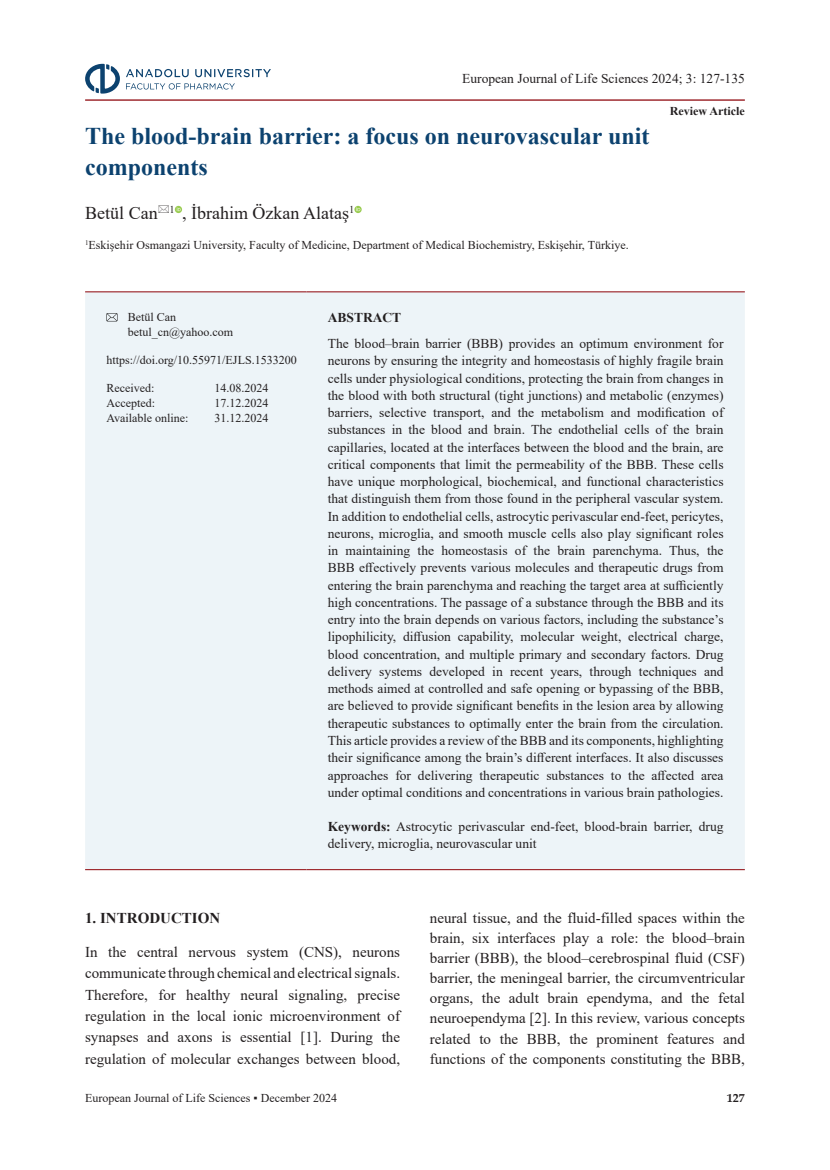
<style>
.page{position:relative;width:830px;height:1170px;background:#fff}
.page>*{position:absolute;margin:0;border:0;box-sizing:border-box;transform-origin:0 0}
.Makale_Başlık{font:700 24px/31.5px "Times New Roman";color:#0c426f}
.Yazarlar{font:18px "Times New Roman";color:#231f20}
.Paragraf{font:15px/20.1px "Times New Roman";color:#231f20;text-align:justify}
._1__Kademe_Başlık{font:700 15px "Times New Roman";color:#231f20}
.Abstract_Geniş{font:13.5px/17.2px "Times New Roman";color:#231f20;text-align:justify}
.Keywords{font:13.5px/17.2px "Times New Roman";color:#231f20}
.Abstract_Başlık{font:700 13.5px "Times New Roman";color:#231f20}
.Yazar_Kurum{font:12px "Times New Roman";color:#231f20}
.Received-Revised-Accepted{font:12px "Times New Roman";color:#231f20}
.DOI{font:12px "Times New Roman";color:#231f20}
.Correspondence_Mail{font:12px "Times New Roman";color:#231f20}
.t1{font:700 12px "Times New Roman";color:#231f20}
.Correspondence_Yazar{font:12px "Times New Roman";color:#231f20}
.t2{font:700 12px "Palatino Linotype";color:#231f20}
.s1{font-weight:700}
</style>
<div class="page">
<hr style="left:85px;top:99px;width:659px;height:2px;background:#9f2c31">
<svg style="left:85px;top:64px;width:35px;height:30px"></svg>
<svg style="left:126px;top:69px;width:63px;height:8px"></svg>
<svg style="left:195px;top:69px;width:76px;height:8px"></svg>
<svg style="left:126px;top:83px;width:109px;height:6px"></svg>
<svg style="left:175px;top:206px;width:7px;height:7px"></svg>
<svg style="left:177px;top:207px;width:4px;height:4px"></svg>
<svg style="left:354px;top:206px;width:7px;height:7px"></svg>
<svg style="left:356px;top:207px;width:4px;height:4px"></svg>
<div style="left:85px;top:292px;width:659px;height:576px;background:#edf4f8"></div>
<hr style="left:85px;top:291px;width:221px;height:1px;background:#9f2c31">
<hr style="left:306px;top:291px;width:438px;height:1px;background:#9f2c31">
<hr style="left:85px;top:868px;width:221px;height:2px;background:#9f2c31">
<hr style="left:306px;top:868px;width:438px;height:2px;background:#9f2c31">
<svg style="left:106px;top:313px;width:11px;height:8px"></svg>
<p class="Abstract_Geniş" style="left:462px;top:70px;width:284px">European Journal of Life Sciences 2024; 3: 127-135</p>
<p class="t1" style="left:669px;top:102px;width:76px">Review Article</p>
<p class="Makale_Başlık" style="left:85px;top:119px;width:565px">The blood-brain barrier: a focus on neurovascular unit components</p>
<p class="Yazarlar" style="left:85px;top:200px;width:271px">Betül Can <sup>1</sup> , İbrahim Özkan Alataş<sup>1</sup></p>
<p class="Yazar_Kurum" style="left:85px;top:236px;width:545px"><sup>1</sup>Eskişehir Osmangazi University, Faculty of Medicine, Department of Medical Biochemistry, Eskişehir, Türkiye.</p>
<p class="Correspondence_Yazar" style="left:128px;top:309px;width:50px">Betül Can</p>
<p class="Correspondence_Mail" style="left:128px;top:324px;width:107px">betul_cn@yahoo.com</p>
<p class="DOI" style="left:106px;top:352px;width:192px">https://doi.org/10.55971/EJLS.1533200</p>
<p class="Received-Revised-Accepted" style="left:106px;top:379px;width:49px">Received:</p>
<p class="Received-Revised-Accepted" style="left:214px;top:379px;width:55px">14.08.2024</p>
<p class="Received-Revised-Accepted" style="left:106px;top:394px;width:50px">Accepted:</p>
<p class="Received-Revised-Accepted" style="left:214px;top:394px;width:55px">17.12.2024</p>
<p class="Received-Revised-Accepted" style="left:106px;top:409px;width:84px">Available online:</p>
<p class="Received-Revised-Accepted" style="left:214px;top:409px;width:55px">31.12.2024</p>
<p class="Abstract_Başlık" style="left:327px;top:308px;width:75px">ABSTRACT</p>
<p class="Abstract_Geniş" style="left:327px;top:334px;width:397px">The blood–brain barrier (BBB) provides an optimum environment for neurons by ensuring the integrity and homeostasis of highly fragile brain cells under physiological conditions, protecting the brain from changes in the blood with both structural (tight junctions) and metabolic (enzymes) barriers, selective transport, and the metabolism and modification of substances in the blood and brain. The endothelial cells of the brain capillaries, located at the interfaces between the blood and the brain, are critical components that limit the permeability of the BBB. These cells have unique morphological, biochemical, and functional characteristics that distinguish them from those found in the peripheral vascular system.<br>In addition to endothelial cells, astrocytic perivascular end-feet, pericytes, neurons, microglia, and smooth muscle cells also play significant roles in maintaining the homeostasis of the brain parenchyma. Thus, the BBB effectively prevents various molecules and therapeutic drugs from entering the brain parenchyma and reaching the target area at sufficiently high concentrations. The passage of a substance through the BBB and its entry into the brain depends on various factors, including the substance’s lipophilicity, diffusion capability, molecular weight, electrical charge, blood concentration, and multiple primary and secondary factors. Drug delivery systems developed in recent years, through techniques and methods aimed at controlled and safe opening or bypassing of the BBB, are believed to provide significant benefits in the lesion area by allowing therapeutic substances to optimally enter the brain from the circulation.<br>This article provides a review of the BBB and its components, highlighting their significance among the brain’s different interfaces. It also discusses approaches for delivering therapeutic substances to the affected area under optimal conditions and concentrations in various brain pathologies.</p>
<p class="Keywords" style="left:327px;top:817px;width:397px"><span class="s1">Keywords:</span> Astrocytic perivascular end-feet, blood-brain barrier, drug delivery, microglia, neurovascular unit</p>
<p class="_1__Kademe_Başlık" style="left:85px;top:907px;width:136px">1. INTRODUCTION</p>
<p class="Paragraf" style="left:85px;top:940px;width:316px;line-height:21.3px">In the central nervous system (CNS), neurons communicate through chemical and electrical signals.<br>Therefore, for healthy neural signaling, precise regulation in the local ionic microenvironment of synapses and axons is essential [1]. During the regulation of molecular exchanges between blood,</p>
<p class="Paragraf" style="left:429px;top:907px;width:316px">neural tissue, and the fluid-filled spaces within the brain, six interfaces play a role: the blood–brain barrier (BBB), the blood–cerebrospinal fluid (CSF) barrier, the meningeal barrier, the circumventricular organs, the adult brain ependyma, and the fetal neuroependyma [2]. In this review, various concepts related to the BBB, the prominent features and functions of the components constituting the BBB,</p>
<p class="Yazar_Kurum" style="left:85px;top:1089px;width:253px">European Journal of Life Sciences ▪ December 2024</p>
<p class="t2" style="left:726px;top:1089px;width:19px">127</p>
</div>
